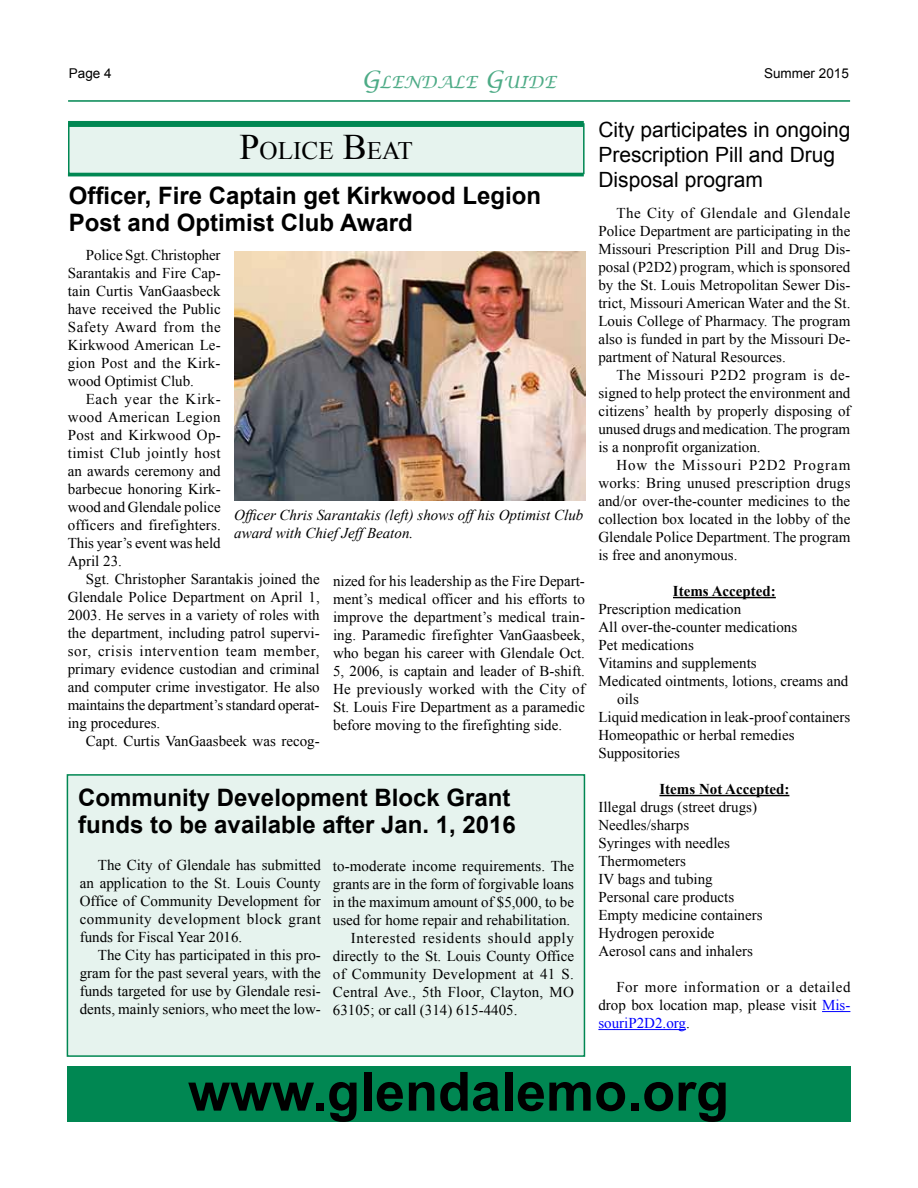
<style>
.page{position:relative;width:918px;height:1188px;background:#fff}
.page>*{position:absolute;margin:0;border:0;box-sizing:border-box;transform-origin:0 0}
.t1{font:700 54px "Arial";color:#000}
.t2{font:25.2px "Times New Roman";color:#000}
.t3{font:700 24px/27px "Arial";color:#000}
.t4{font:21px/25.2px "Arial";color:#000}
.t5{font:italic 16.8px "Lucida Calligraphy";color:#4dab86}
.t6{font:15px/18px "Times New Roman";color:#000;text-align:justify}
.t7{font:italic 15px/18px "Times New Roman";color:#000}
.t8{font:700 15px "Times New Roman";color:#000}
.t9{font:15px "Times New Roman";letter-spacing:.04em;color:#000}
.t10{font:15px "Times New Roman";letter-spacing:.02em;color:#000}
.t11{font:13.5px "Arial";color:#000}
.s1{font-size:24px}
.s2{font-size:36px}
.s3{color:#00f}
</style>
<div class="page">
<hr style="left:68px;top:100px;width:782px;height:2px;background:#008752">
<div style="left:67px;top:1066px;width:783px;height:55px;background:#008752"></div>
<div style="left:67px;top:774px;width:518px;height:283px;background:#e6f3ee;border:2px solid #008752"></div>
<div style="left:68px;top:123px;width:517px;height:51px;background:#e6f3ee"></div>
<div style="left:68px;top:121px;width:516px;height:6px;background:#008752"></div>
<hr style="left:68px;top:173px;width:516px;height:3px;background:#008752">
<hr style="left:673px;top:597px;width:103px;height:1px;background:#000">
<hr style="left:659px;top:795px;width:130px;height:1px;background:#000">
<svg style="left:822px;top:1011px;width:28px;height:1px"></svg>
<hr style="left:598px;top:1029px;width:88px;height:1px;background:#00f">
<img style="left:234px;top:252px;width:351px;height:248px">
<p class="t11" style="left:69px;top:65px;width:44px">Page 4</p>
<p class="t11" style="left:764px;top:64px;width:86px">Summer 2015</p>
<p class="t5" style="left:362px;top:72px;width:196px"><span class="s1">G</span>LENDALE <span class="s1">G</span>UIDE</p>
<h2 class="t2" style="left:240px;top:133px;width:175px"><span class="s2">P</span>OLICE <span class="s2">B</span>EAT</h2>
<h3 class="t3" style="left:69px;top:183px;width:474px">Officer, Fire Captain get Kirkwood Legion<br>Post and Optimist Club Award</h3>
<p class="t6" style="left:68px;top:246px;width:155px;text-indent:18px">Police Sgt. Christopher Sarantakis and Fire Cap&shy;tain Curtis VanGaasbeck have received the Public Safety Award from the Kirkwood American Le&shy;gion Post and the Kirk&shy;wood Optimist Club.</p>
<p class="t6" style="left:68px;top:390px;width:154px;text-indent:18px">Each year the Kirk&shy;wood American Legion Post and Kirkwood Op&shy;timist Club jointly host an awards ceremony and barbecue honoring Kirk&shy;wood and Glendale police officers and firefighters.<br>This year’s event was held April 23.</p>
<p class="t6" style="left:68px;top:570px;width:254px;text-indent:18px">Sgt. Christopher Sarantakis joined the Glendale Police Department on April 1, 2003. He serves in a variety of roles with the department, including patrol supervi&shy;sor, crisis intervention team member, primary evidence custodian and criminal and computer crime investigator. He also maintains the department’s standard operat&shy;ing procedures.</p>
<p class="t6" style="left:86px;top:732px;width:235px">Capt. Curtis VanGaasbeek was recog-</p>
<p class="t7" style="left:234px;top:505px;width:351px">Officer Chris Sarantakis (left) shows off his Optimist Club award with Chief Jeff Beaton.</p>
<p class="t6" style="left:333px;top:572px;width:254px">nized for his leadership as the Fire Depart&shy;ment’s medical officer and his efforts to improve the department’s medical train&shy;ing. Paramedic firefighter VanGaasbeek, who began his career with Glendale Oct.<br>5, 2006, is captain and leader of B-shift.<br>He previously worked with the City of St. Louis Fire Department as a paramedic before moving to the firefighting side.</p>
<h3 class="t3" style="left:78px;top:785px;width:439px">Community Development Block Grant funds to be available after Jan. 1, 2016</h3>
<p class="t6" style="left:333px;top:856px;width:243px">to-moderate income requirements. The</p>
<p class="t6" style="left:333px;top:874px;width:243px">grants are in the form of forgivable loans</p>
<p class="t6" style="left:333px;top:892px;width:243px">in the maximum amount of $5,000, to be</p>
<p class="t6" style="left:333px;top:910px;width:239px">used for home repair and rehabilitation.</p>
<p class="t9" style="left:351px;top:928px;width:224px">Interested residents should apply</p>
<p class="t6" style="left:333px;top:946px;width:243px">directly to the St. Louis County Office</p>
<p class="t10" style="left:333px;top:964px;width:243px">of Community Development at 41 S.</p>
<p class="t6" style="left:333px;top:982px;width:242px">Central Ave., 5th Floor, Clayton, MO</p>
<p class="t6" style="left:333px;top:1000px;width:186px">63105; or call (314) 615-4405.</p>
<p class="t6" style="left:80px;top:856px;width:243px;text-indent:18px">The City of Glendale has submitted an application to the St. Louis County Office of Community Development for community development block grant funds for Fiscal Year 2016.</p>
<p class="t6" style="left:80px;top:946px;width:243px;text-indent:18px">The City has participated in this pro&shy;gram for the past several years, with the funds targeted for use by Glendale resi&shy;dents, mainly seniors, who meet the low-</p>
<h3 class="t4" style="left:598px;top:117px;width:253px">City participates in ongoing<br>Prescription Pill and Drug<br>Disposal program</h3>
<p class="t6" style="left:598px;top:204px;width:254px;text-indent:18px">The City of Glendale and Glendale Police Department are participating in the Missouri Prescription Pill and Drug Dis&shy;posal (P2D2) program, which is sponsored by the St. Louis Metropolitan Sewer Dis&shy;trict, Missouri American Water and the St.<br>Louis College of Pharmacy. The program also is funded in part by the Missouri De&shy;partment of Natural Resources.</p>
<p class="t6" style="left:598px;top:366px;width:254px;text-indent:18px">The Missouri P2D2 program is de&shy;signed to help protect the environment and citizens’ health by properly disposing of unused drugs and medication. The program is a nonprofit organization.</p>
<p class="t6" style="left:598px;top:456px;width:254px;text-indent:18px">How the Missouri P2D2 Program works: Bring unused prescription drugs and/or over-the-counter medicines to the collection box located in the lobby of the Glendale Police Department. The program is free and anonymous.</p>
<p class="t8" style="left:673px;top:581px;width:104px">Items Accepted:</p>
<p class="t6" style="left:598px;top:600px;width:144px">Prescription medication</p>
<p class="t6" style="left:598px;top:618px;width:200px">All over-the-counter medications</p>
<p class="t6" style="left:598px;top:636px;width:97px">Pet medications</p>
<p class="t6" style="left:598px;top:654px;width:160px">Vitamins and supplements</p>
<p class="t6" style="left:598px;top:672px;width:251px">Medicated ointments, lotions, creams and</p>
<p class="t6" style="left:617px;top:690px;width:23px">oils</p>
<p class="t6" style="left:598px;top:708px;width:253px">Liquid medication in leak-proof containers</p>
<p class="t6" style="left:598px;top:726px;width:198px">Homeopathic or herbal remedies</p>
<p class="t6" style="left:598px;top:744px;width:83px">Suppositories</p>
<p class="t8" style="left:659px;top:779px;width:131px">Items Not Accepted:</p>
<p class="t6" style="left:598px;top:798px;width:166px;text-align:left">Illegal drugs (street drugs)<br>Needles/sharps<br>Syringes with needles<br>Thermometers<br>IV bags and tubing<br>Personal care products<br>Empty medicine containers<br>Hydrogen peroxide<br>Aerosol cans and inhalers</p>
<p class="t6" style="left:598px;top:978px;width:254px;text-indent:18px">For more information or a detailed drop box location map, please visit <span class="s3">Mis&shy;souriP2D2.org</span>.</p>
<h1 class="t1" style="left:188px;top:1056px;width:543px">www.glendalemo.org</h1>
</div>
